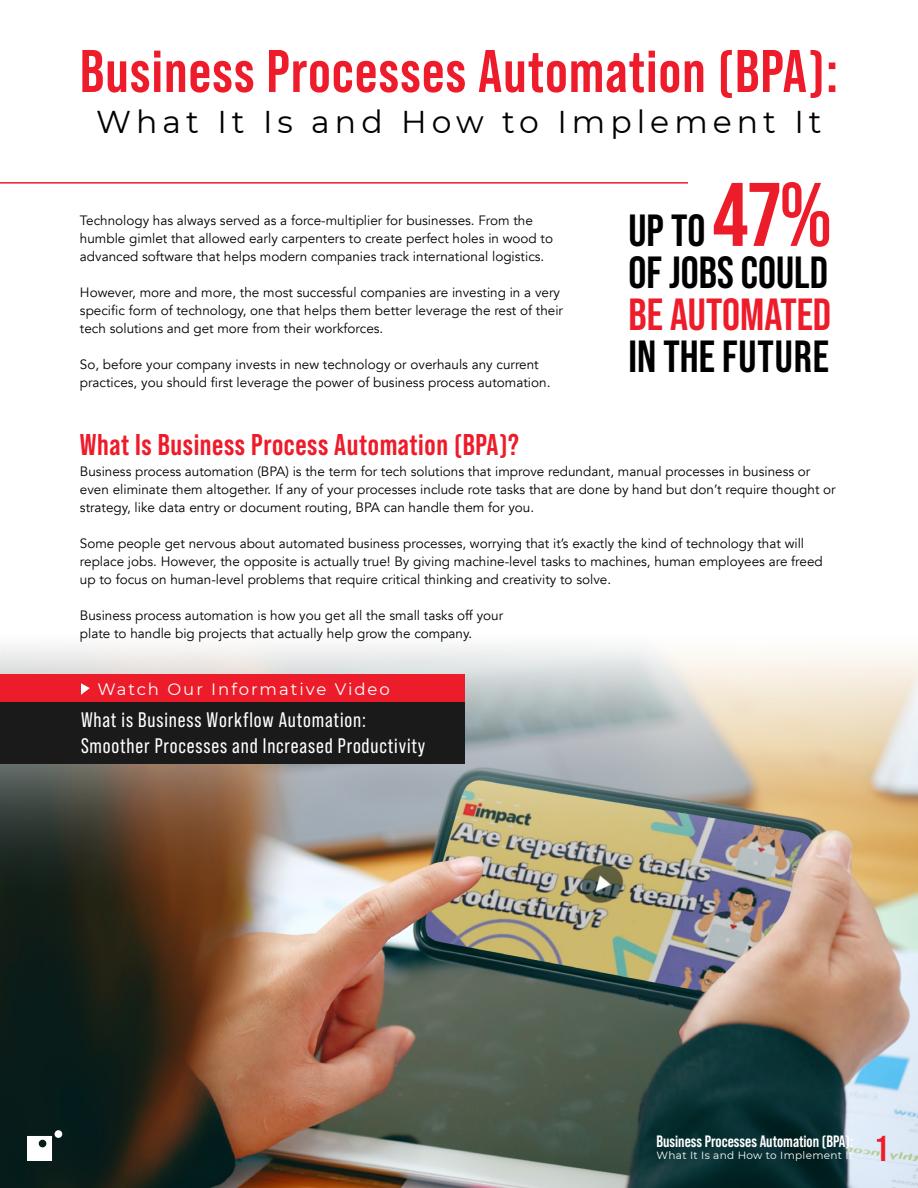
<style>
.page{position:relative;width:918px;height:1188px;background:#fff}
.page>*{position:absolute;margin:0;border:0;box-sizing:border-box;transform-origin:0 0}
.t1{font:700 60px "Bebas Neue Pro";letter-spacing:.02em;color:#ee1b2a}
.t2{font:700 45px/42px "Bebas Neue Pro";color:#000;text-align:justify}
.t3{font:700 36px "Bebas Neue Pro";color:#ee1b2a}
.t4{font:31.5px "Montserrat";letter-spacing:.16em;color:#000}
.t5{font:700 30px "Bebas Neue Pro";letter-spacing:.02em;color:#ee1b2a}
.t6{font:21px "Bebas Neue Pro";letter-spacing:.04em;color:#fff}
.t7{font:700 16.5px "Bebas Neue Pro";color:#fff}
.t8{font:16.5px "Montserrat";letter-spacing:.12em;color:#fff}
.t9{font:13.5px/18px "Avenir";color:#000}
.t10{font:10.5px "Montserrat";letter-spacing:.03em;color:#fff}
.s1{font-size:90px;color:#ed1c2b}
.s2{color:#ed1c2b}
</style>
<div class="page">
<img style="left:0;top:645px;width:918px;height:543px">
<svg style="left:27px;top:1136px;width:25px;height:25px"></svg>
<div style="left:55px;top:1130px;width:7px;height:8px;background:#fff;border-radius:50%"></div>
<div style="left:0;top:702px;width:464px;height:62px;background:#1a1a1a"></div>
<div style="left:0;top:674px;width:464px;height:28px;background:#ed1c2b"></div>
<hr style="left:0;top:182px;width:688px;height:2px;background:#ed1c2b">
<svg style="left:81px;top:683px;width:9px;height:12px"></svg>
<p class="t1" style="left:80px;top:37px;width:760px">Business Processes Automation (BPA):</p>
<p class="t4" style="left:96px;top:100px;width:727px">What It Is and How to Implement It</p>
<p class="t9" style="left:80px;top:212px;width:475px">Technology has always served as a force-multiplier for businesses. From the humble gimlet that allowed early carpenters to create perfect holes in wood to advanced software that helps modern companies track international logistics.</p>
<p class="t9" style="left:80px;top:284px;width:485px">However, more and more, the most successful companies are investing in a very specific form of technology, one that helps them better leverage the rest of their tech solutions and get more from their workforces.</p>
<p class="t9" style="left:80px;top:356px;width:472px">So, before your company invests in new technology or overhauls any current practices, you should first leverage the power of business process automation.</p>
<p class="t5" style="left:80px;top:427px;width:441px">What Is Business Process Automation (BPA)?</p>
<p class="t2" style="left:629px;top:209px;width:204px">UP TO <span class="s1">47% </span>OF JOBS COULD <span class="s2">BE AUTOMATED </span>IN THE FUTURE</p>
<p class="t9" style="left:80px;top:463px;width:757px">Business process automation (BPA) is the term for tech solutions that improve redundant, manual processes in business or even eliminate them altogether. If any of your processes include rote tasks that are done by hand but don’t require thought or strategy, like data entry or document routing, BPA can handle them for you.</p>
<p class="t9" style="left:80px;top:535px;width:744px">Some people get nervous about automated business processes, worrying that it’s exactly the kind of technology that will replace jobs. However, the opposite is actually true! By giving machine-level tasks to machines, human employees are freed up to focus on human-level problems that require critical thinking and creativity to solve.</p>
<p class="t9" style="left:80px;top:607px;width:425px">Business process automation is how you get all the small tasks off your</p>
<p class="t9" style="left:80px;top:625px;width:394px">plate to handle big projects that actually help grow the company.</p>
<p class="t8" style="left:97px;top:678px;width:294px">Watch Our Informative Video</p>
<p class="t6" style="left:81px;top:708px;width:286px">What is Business Workflow Automation:</p>
<p class="t6" style="left:81px;top:733px;width:346px">Smoother Processes and Increased Productivity</p>
<p class="t7" style="left:656px;top:1132px;width:198px">Business Processes Automation (BPA):</p>
<p class="t10" style="left:657px;top:1148px;width:198px">What It Is and How to Implement It</p>
<p class="t3" style="left:876px;top:1128px;width:12px">1</p>
</div>
